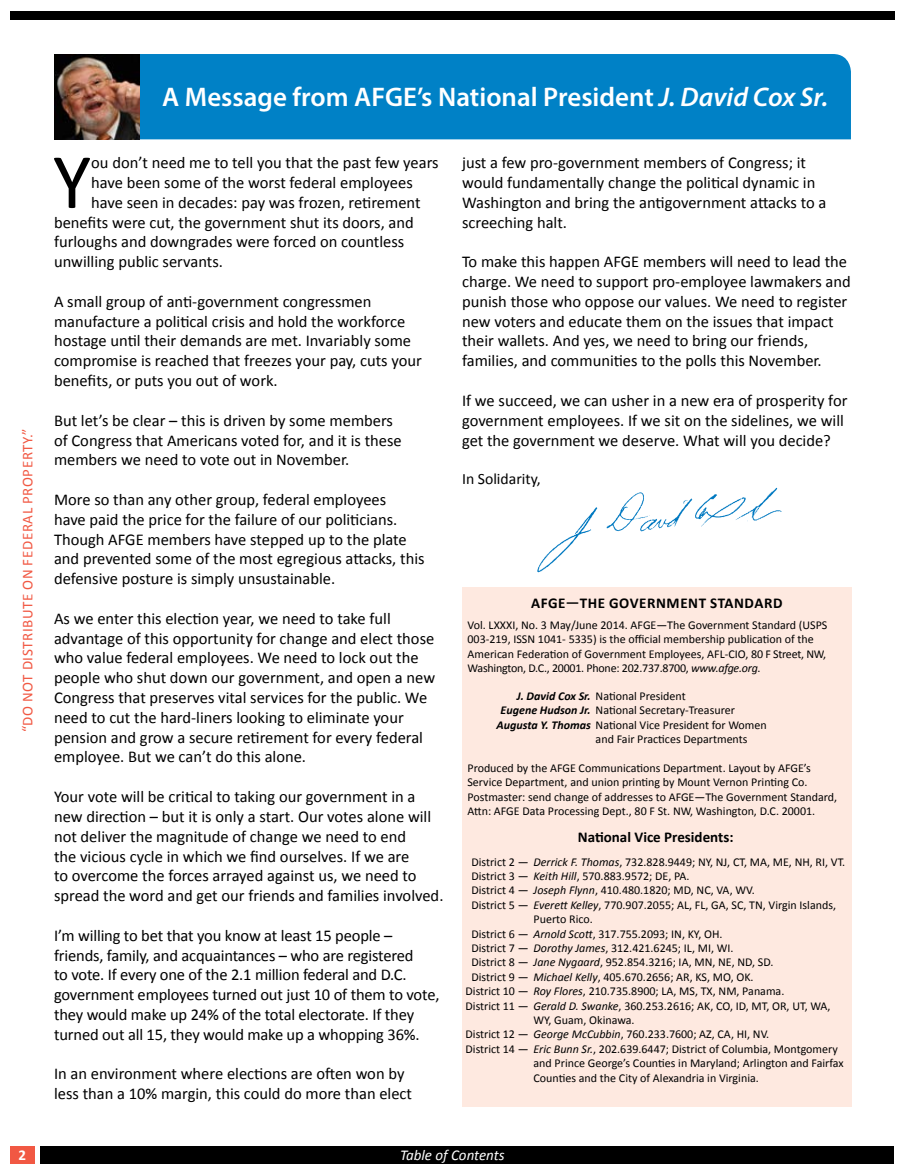
<style>
.page{position:relative;width:905px;height:1175px;background:#fff}
.page>*{position:absolute;margin:0;border:0;box-sizing:border-box;transform-origin:0 0}
.t1{font:78.9px "Calibri";color:#000}
.t2{font:600 27px "Myriad Pro";color:#fff}
.t3{font:16.5px/19.8px "Calibri";color:#000}
.t4{font:15.75px "Calibri";color:#000}
.t5{font:15px "Calibri";letter-spacing:.04em;color:#f15843}
.t6{font:700 15px "Calibri";letter-spacing:.04em;color:#000}
.t7{font:700 15px "Calibri";color:#000}
.t8{font:italic 15px "Calibri";color:#fff}
.t9{font:700 15px "Calibri";color:#fff}
.t10{font:12px/14.4px "Calibri";color:#000}
.s1{font-style:italic}
.s2{font-weight:700;font-style:italic}
</style>
<div class="page">
<div style="left:11px;top:12px;width:884px;height:8px;background:#000"></div>
<div style="left:40px;top:1146px;width:854px;height:17px;background:#000"></div>
<div style="left:10px;top:1146px;width:24px;height:17px;background:#f15843"></div>
<div style="left:462px;top:587px;width:389px;height:520px;background:#fee9e0"></div>
<div style="left:139px;top:54px;width:711px;height:85px;background:#0081c6"></div>
<img style="left:54px;top:54px;width:85px;height:85px">
<svg style="left:537px;top:507px;width:60px;height:65px"></svg>
<svg style="left:606px;top:488px;width:175px;height:43px"></svg>
<p class="t5" style="left:18px;top:732px;width:305px;rotate:-90deg">“DO NOT DISTRIBUTE ON FEDERAL PROPERTY.”</p>
<p class="t9" style="left:19px;top:1144px;width:9px">2</p>
<h2 class="t2" style="left:162px;top:80px;width:667px">A Message from AFGE’s National President <span class="s1">J. David Cox Sr.</span></h2>
<h1 class="t1" style="left:53px;top:132px;width:40px">Y</h1>
<p class="t3" style="left:91px;top:153px;width:349px">ou don’t need me to tell you that the past few years</p>
<p class="t3" style="left:91px;top:173px;width:323px">have been some of the worst federal employees</p>
<p class="t3" style="left:91px;top:192px;width:331px">have seen in decades: pay was frozen, retirement</p>
<p class="t3" style="left:54px;top:212px;width:361px">benefits were cut, the government shut its doors, and</p>
<p class="t3" style="left:54px;top:232px;width:352px">furloughs and downgrades were forced on countless</p>
<p class="t3" style="left:54px;top:252px;width:170px">unwilling public servants.</p>
<p class="t3" style="left:54px;top:291px;width:369px">A small group of anti-government congressmen manufacture a political crisis and hold the workforce hostage until their demands are met. Invariably some compromise is reached that freezes your pay, cuts your benefits, or puts you out of work.</p>
<p class="t3" style="left:54px;top:410px;width:349px">But let’s be clear – this is driven by some members of Congress that Americans voted for, and it is these members we need to vote out in November.</p>
<p class="t3" style="left:54px;top:489px;width:372px">More so than any other group, federal employees<br>have paid the price for the failure of our politicians.<br>Though AFGE members have stepped up to the plate and prevented some of the most egregious attacks, this defensive posture is simply unsustainable.</p>
<p class="t3" style="left:54px;top:608px;width:382px">As we enter this election year, we need to take full advantage of this opportunity for change and elect those who value federal employees. We need to lock out the people who shut down our government, and open a new Congress that preserves vital services for the public. We need to cut the hard-liners looking to eliminate your pension and grow a secure retirement for every federal employee. But we can’t do this alone.</p>
<p class="t3" style="left:54px;top:786px;width:391px">Your vote will be critical to taking our government in a new direction – but it is only a start. Our votes alone will not deliver the magnitude of change we need to end<br>the vicious cycle in which we find ourselves. If we are<br>to overcome the forces arrayed against us, we need to spread the word and get our friends and families involved.</p>
<p class="t3" style="left:54px;top:925px;width:387px">I’m willing to bet that you know at least 15 people – friends, family, and acquaintances – who are registered<br>to vote. If every one of the 2.1 million federal and D.C. government employees turned out just 10 of them to vote, they would make up 24% of the total electorate. If they turned out all 15, they would make up a whopping 36%.</p>
<p class="t3" style="left:54px;top:1064px;width:359px">In an environment where elections are often won by less than a 10% margin, this could do more than elect</p>
<p class="t3" style="left:462px;top:153px;width:366px">just a few pro-government members of Congress; it would fundamentally change the political dynamic in Washington and bring the antigovernment attacks to a screeching halt.</p>
<p class="t3" style="left:462px;top:252px;width:390px">To make this happen AFGE members will need to lead the charge. We need to support pro-employee lawmakers and punish those who oppose our values. We need to register new voters and educate them on the issues that impact their wallets. And yes, we need to bring our friends, families, and communities to the polls this November.</p>
<p class="t3" style="left:462px;top:390px;width:387px">If we succeed, we can usher in a new era of prosperity for government employees. If we sit on the sidelines, we will get the government we deserve. What will you decide?</p>
<p class="t4" style="left:462px;top:469px;width:80px">In Solidarity,</p>
<p class="t6" style="left:531px;top:593px;width:253px">AFGE—THE GOVERNMENT STANDARD</p>
<p class="t10" style="left:467px;top:617px;width:361px">Vol. LXXXI, No. 3 May/June 2014. AFGE—The Government Standard (USPS 003-219, ISSN 1041- 5335) is the official membership publication of the American Federation of Government Employees, AFL-CIO, 80 F Street, NW, Washington, D.C., 20001. Phone: 202.737.8700, <span class="s1">www.afge.org</span>.</p>
<p class="t10" style="left:517px;top:688px;width:170px"><span class="s2">J. David Cox Sr.</span> National President</p>
<p class="t10" style="left:500px;top:703px;width:236px"><span class="s2">Eugene Hudson Jr.</span> National Secretary-Treasurer</p>
<p class="t10" style="left:496px;top:717px;width:272px"><span class="s2">Augusta Y. Thomas</span> National Vice President for Women</p>
<p class="t10" style="left:595px;top:732px;width:153px">and Fair Practices Departments</p>
<p class="t10" style="left:467px;top:761px;width:371px">Produced by the AFGE Communications Department. Layout by AFGE’s Service Department, and union printing by Mount Vernon Printing Co.<br>Postmaster: send change of addresses to AFGE—The Government Standard, Attn: AFGE Data Processing Dept., 80 F St. NW, Washington, D.C. 20001.</p>
<p class="t7" style="left:578px;top:827px;width:157px">National Vice Presidents:</p>
<p class="t10" style="left:471px;top:854px;width:375px">District 2 — <span class="s1">Derrick F. Thomas</span>, 732.828.9449; NY, NJ, CT, MA, ME, NH, RI, VT.<br>District 3 — <span class="s1">Keith Hill</span>, 570.883.9572; DE, PA.<br>District 4 — <span class="s1">Joseph Flynn</span>, 410.480.1820; MD, NC, VA, WV.<br>District 5 — <span class="s1">Everett Kelley</span>, 770.907.2055; AL, FL, GA, SC, TN, Virgin Islands,</p>
<p class="t10" style="left:471px;top:926px;width:252px">District 6 — <span class="s1">Arnold Scott</span>, 317.755.2093; IN, KY, OH.</p>
<p class="t10" style="left:471px;top:940px;width:263px">District 7 — <span class="s1">Dorothy James</span>, 312.421.6245; IL, MI, WI.</p>
<p class="t10" style="left:471px;top:955px;width:304px">District 8 — <span class="s1">Jane Nygaard</span>, 952.854.3216; IA, MN, NE, ND, SD.</p>
<p class="t10" style="left:471px;top:969px;width:284px">District 9 — <span class="s1">Michael Kelly</span>, 405.670.2656; AR, KS, MO, OK.</p>
<p class="t10" style="left:465px;top:984px;width:320px">District 10 — <span class="s1">Roy Flores</span>, 210.735.8900; LA, MS, TX, NM, Panama.</p>
<p class="t10" style="left:465px;top:998px;width:366px">District 11 — <span class="s1">Gerald D. Swanke</span>, 360.253.2616; AK, CO, ID, MT, OR, UT, WA,</p>
<p class="t10" style="left:465px;top:1027px;width:374px">District 12 — <span class="s1">George McCubbin</span>, 760.233.7600; AZ, CA, HI, NV.<br>District 14 — <span class="s1">Eric Bunn Sr.</span>, 202.639.6447; District of Columbia, Montgomery</p>
<p class="t10" style="left:533px;top:912px;width:61px">Puerto Rico.</p>
<p class="t10" style="left:533px;top:1012px;width:103px">WY, Guam, Okinawa.</p>
<p class="t10" style="left:533px;top:1056px;width:311px">and Prince George’s Counties in Maryland; Arlington and Fairfax<br>Counties and the City of Alexandria in Virginia.</p>
<p class="t8" style="left:400px;top:1144px;width:106px">Table of Contents</p>
</div>
